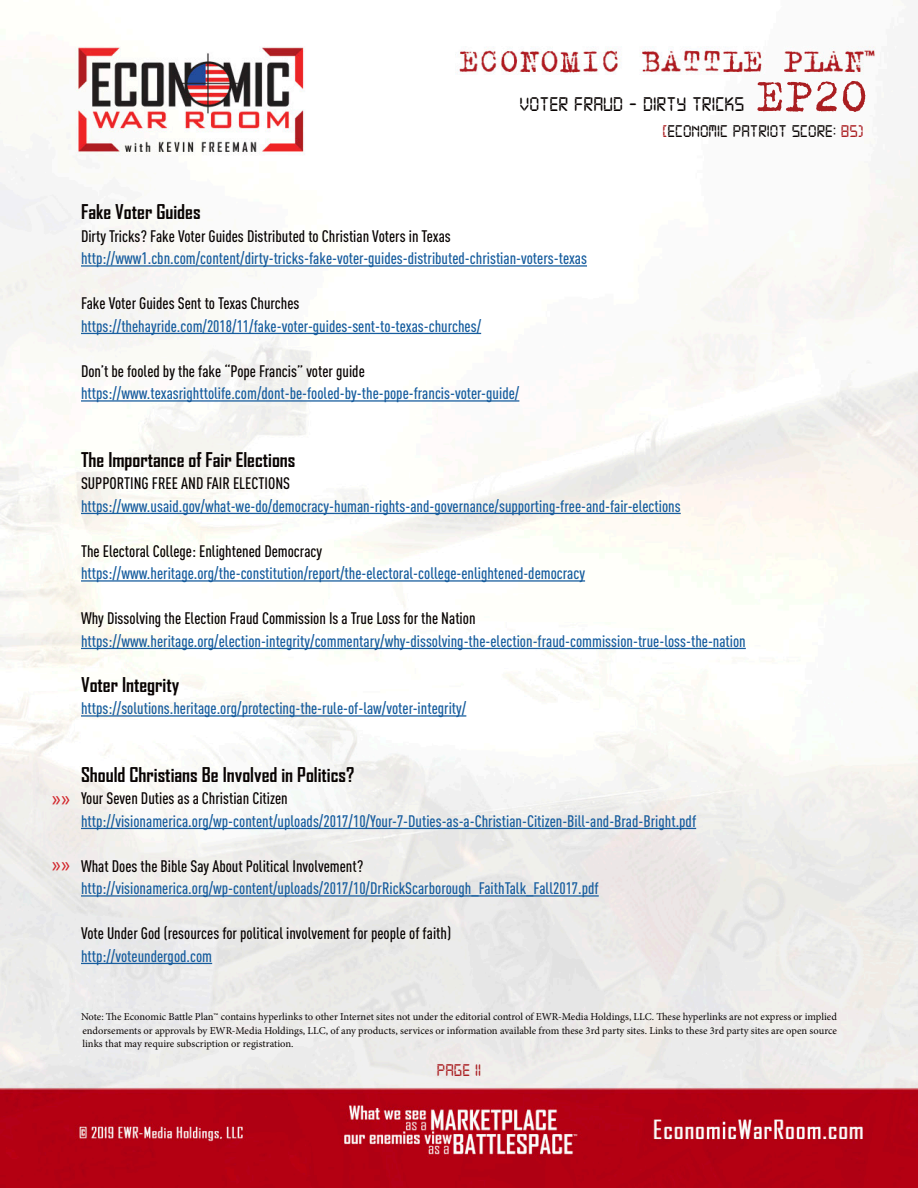
<style>
.page{position:relative;width:918px;height:1188px;background:#fff}
.page>*{position:absolute;margin:0;border:0;box-sizing:border-box;transform-origin:0 0}
.t1{font:51px "Trixie";color:#aa1e21}
.t2{font:21px "Digital 7";color:#080302}
.Main_Body{font:21px "Agency FB";color:#d1232a}
.t3{font:700 19.5px "Agency FB";color:#080302}
.t4{font:18px "Digital 7";color:#080302}
.t5{font:18px "Digital 7";color:#aa1e21}
.t6{font:500 16.5px "DIN Cond";color:#175d9e}
.t7{font:500 16.5px "DIN Cond";color:#080302}
.t8{font:10.5px/13.5px "Minion Pro";color:#080302;text-align:justify}
.s1{color:#aa1e21}
</style>
<div class="page">
<img style="left:0;top:29px;width:918px;height:1159px">
<hr style="left:81px;top:265px;width:506px;height:2px;background:#175d9e">
<hr style="left:81px;top:333px;width:400px;height:1px;background:#175d9e">
<hr style="left:81px;top:400px;width:438px;height:2px;background:#175d9e">
<hr style="left:81px;top:513px;width:600px;height:1px;background:#175d9e">
<hr style="left:81px;top:580px;width:504px;height:2px;background:#175d9e">
<hr style="left:81px;top:648px;width:665px;height:1px;background:#175d9e">
<hr style="left:81px;top:715px;width:385px;height:2px;background:#175d9e">
<hr style="left:81px;top:828px;width:615px;height:1px;background:#175d9e">
<hr style="left:81px;top:895px;width:518px;height:2px;background:#175d9e">
<hr style="left:81px;top:963px;width:131px;height:1px;background:#175d9e">
<h1 class="t1" style="left:756px;top:62px;width:114px">EP20</h1>
<p class="t4" style="left:662px;top:123px;width:203px"><span class="s1">[</span>ECONOMIC PATRIOT SCORE: <span class="s1">85)</span></p>
<p class="t2" style="left:520px;top:95px;width:226px">VOTER FRAUD - DIRTY TRICKS</p>
<p class="t3" style="left:81px;top:201px;width:121px">Fake Voter Guides</p>
<p class="t7" style="left:81px;top:226px;width:371px">Dirty Tricks? Fake Voter Guides Distributed to Christian Voters in Texas</p>
<p class="t6" style="left:81px;top:248px;width:508px">http://www1.cbn.com/content/dirty-tricks-fake-voter-guides-distributed-christian-voters-texas</p>
<p class="t7" style="left:81px;top:293px;width:220px">Fake Voter Guides Sent to Texas Churches</p>
<p class="t6" style="left:81px;top:316px;width:402px">https://thehayride.com/2018/11/fake-voter-guides-sent-to-texas-churches/</p>
<p class="t7" style="left:81px;top:361px;width:285px">Don’t be fooled by the fake “Pope Francis” voter guide</p>
<p class="t6" style="left:81px;top:383px;width:440px">https://www.texasrighttolife.com/dont-be-fooled-by-the-pope-francis-voter-guide/</p>
<p class="t3" style="left:81px;top:448px;width:216px">The Importance of Fair Elections</p>
<p class="t7" style="left:81px;top:473px;width:211px">SUPPORTING FREE AND FAIR ELECTIONS</p>
<p class="t6" style="left:81px;top:496px;width:601px">https://www.usaid.gov/what-we-do/democracy-human-rights-and-governance/supporting-free-and-fair-elections</p>
<p class="t7" style="left:81px;top:541px;width:243px">The Electoral College: Enlightened Democracy</p>
<p class="t6" style="left:81px;top:563px;width:506px">https://www.heritage.org/the-constitution/report/the-electoral-college-enlightened-democracy</p>
<p class="t7" style="left:81px;top:608px;width:396px">Why Dissolving the Election Fraud Commission Is a True Loss for the Nation</p>
<p class="t6" style="left:81px;top:631px;width:666px">https://www.heritage.org/election-integrity/commentary/why-dissolving-the-election-fraud-commission-true-loss-the-nation</p>
<p class="t3" style="left:81px;top:673px;width:100px">Voter Integrity</p>
<p class="t6" style="left:81px;top:698px;width:387px">https://solutions.heritage.org/protecting-the-rule-of-law/voter-integrity/</p>
<p class="Main_Body" style="left:51px;top:785px;width:20px">»»</p>
<p class="Main_Body" style="left:51px;top:852px;width:20px">»»</p>
<p class="t3" style="left:81px;top:763px;width:275px">Should Christians Be Involved in Politics?</p>
<p class="t7" style="left:81px;top:788px;width:208px">Your Seven Duties as a Christian Citizen</p>
<p class="t6" style="left:81px;top:811px;width:617px">http://visionamerica.org/wp-content/uploads/2017/10/Your-7-Duties-as-a-Christian-Citizen-Bill-and-Brad-Bright.pdf</p>
<p class="t7" style="left:81px;top:856px;width:284px">What Does the Bible Say About Political Involvement?</p>
<p class="t6" style="left:81px;top:878px;width:519px">http://visionamerica.org/wp-content/uploads/2017/10/DrRickScarborough_FaithTalk_Fall2017.pdf</p>
<p class="t7" style="left:81px;top:923px;width:372px">Vote Under God (resources for political involvement for people of faith)</p>
<p class="t6" style="left:81px;top:946px;width:133px">http://voteundergod.com</p>
<p class="t8" style="left:81px;top:1010px;width:758px">Note: The Economic Battle Plan™ contains hyperlinks to other Internet sites not under the editorial control of EWR-Media Holdings, LLC. These hyperlinks are not express or implied endorsements or approvals by EWR-Media Holdings, LLC, of any products, services or information available from these 3rd party sites. Links to these 3rd party sites are open source links that may require subscription or registration.</p>
<p class="t5" style="left:437px;top:1062px;width:46px">PAGE 11</p>
</div>
